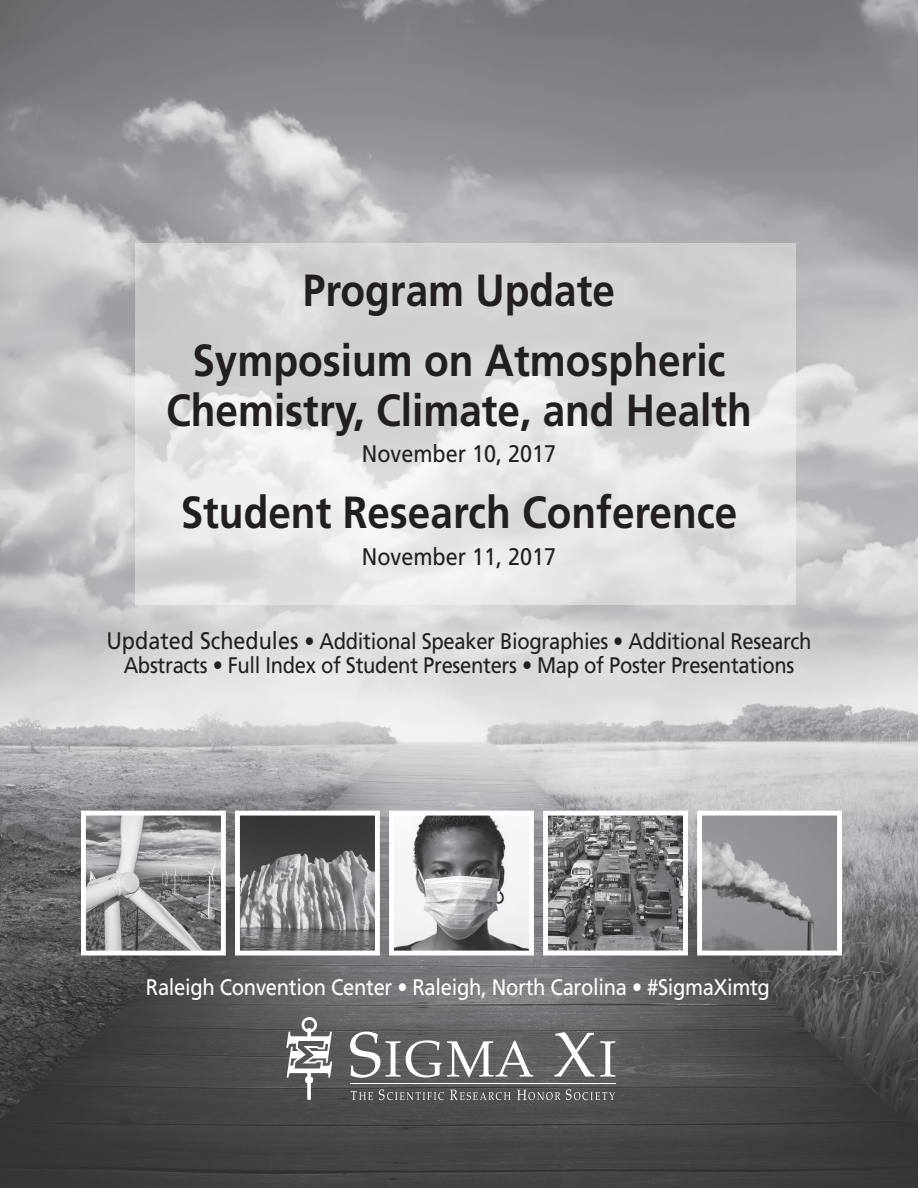
<style>
.page{position:relative;width:918px;height:1188px;background:#fff}
.page>*{position:absolute;margin:0;border:0;box-sizing:border-box;transform-origin:0 0}
.Small_Pale_Blue{font:700 45px/49.5px "Frutiger";color:#231f20;text-align:center;scale:.9 1}
.Small_Pale_Blue-2{font:24px "Frutiger";color:#231f20;scale:.9 1}
.Small_Pale_Blue-3{font:22.5px/24px "Frutiger LT Std";letter-spacing:-.015em;color:#231f20;text-align:center;scale:.9 1}
.t1{font:22.5px "Frutiger LT Std";letter-spacing:-.015em;color:#fff;scale:.9 1}
.s1{font-family:"Frutiger";font-size:24px}
</style>
<div class="page">
<img style="left:0;top:0;width:918px;height:1188px">
<svg style="left:135px;top:243px;width:661px;height:362px;background:#dcdcde"></svg>
<img style="left:87px;top:817px;width:133px;height:133px">
<div style="left:81px;top:811px;width:145px;height:145px;border:5px solid #fff"></div>
<img style="left:241px;top:817px;width:133px;height:133px">
<div style="left:235px;top:811px;width:145px;height:145px;border:5px solid #fff"></div>
<img style="left:395px;top:817px;width:133px;height:133px">
<div style="left:389px;top:811px;width:145px;height:145px;border:5px solid #fff"></div>
<img style="left:549px;top:817px;width:133px;height:133px">
<div style="left:543px;top:811px;width:145px;height:145px;border:5px solid #fff"></div>
<img style="left:703px;top:817px;width:133px;height:133px">
<div style="left:697px;top:811px;width:145px;height:145px;border:5px solid #fff"></div>
<hr style="left:350px;top:1083px;width:266px;height:1px;background:#fff">
<svg style="left:351px;top:1091px;width:22px;height:9px"></svg>
<svg style="left:379px;top:1089px;width:65px;height:11px"></svg>
<svg style="left:450px;top:1090px;width:61px;height:10px"></svg>
<svg style="left:517px;top:1089px;width:98px;height:11px"></svg>
<svg style="left:350px;top:1032px;width:30px;height:46px"></svg>
<svg style="left:386px;top:1040px;width:147px;height:38px"></svg>
<svg style="left:554px;top:1032px;width:61px;height:45px"></svg>
<svg style="left:286px;top:1017px;width:47px;height:83px"></svg>
<p class="Small_Pale_Blue" style="left:303px;top:266px;width:348px">Program Update</p>
<p class="Small_Pale_Blue" style="left:166px;top:335px;width:653px">Symposium on Atmospheric<br>Chemistry, Climate, and Health</p>
<p class="Small_Pale_Blue-2" style="left:362px;top:440px;width:218px">November 10, 2017</p>
<p class="Small_Pale_Blue" style="left:181px;top:488px;width:620px">Student Research Conference</p>
<p class="Small_Pale_Blue-2" style="left:362px;top:543px;width:218px">November 11, 2017</p>
<p class="Small_Pale_Blue-3" style="left:106px;top:630px;width:785px"><span class="s1">Updated Schedules</span> • Additional Speaker Biographies • Additional Research<br>Abstracts • Full Index of Student Presenters • Map of Poster Presentations</p>
<p class="t1" style="left:146px;top:974px;width:695px">Raleigh Convention Center • Raleigh, North Carolina • #SigmaXimtg</p>
</div>
